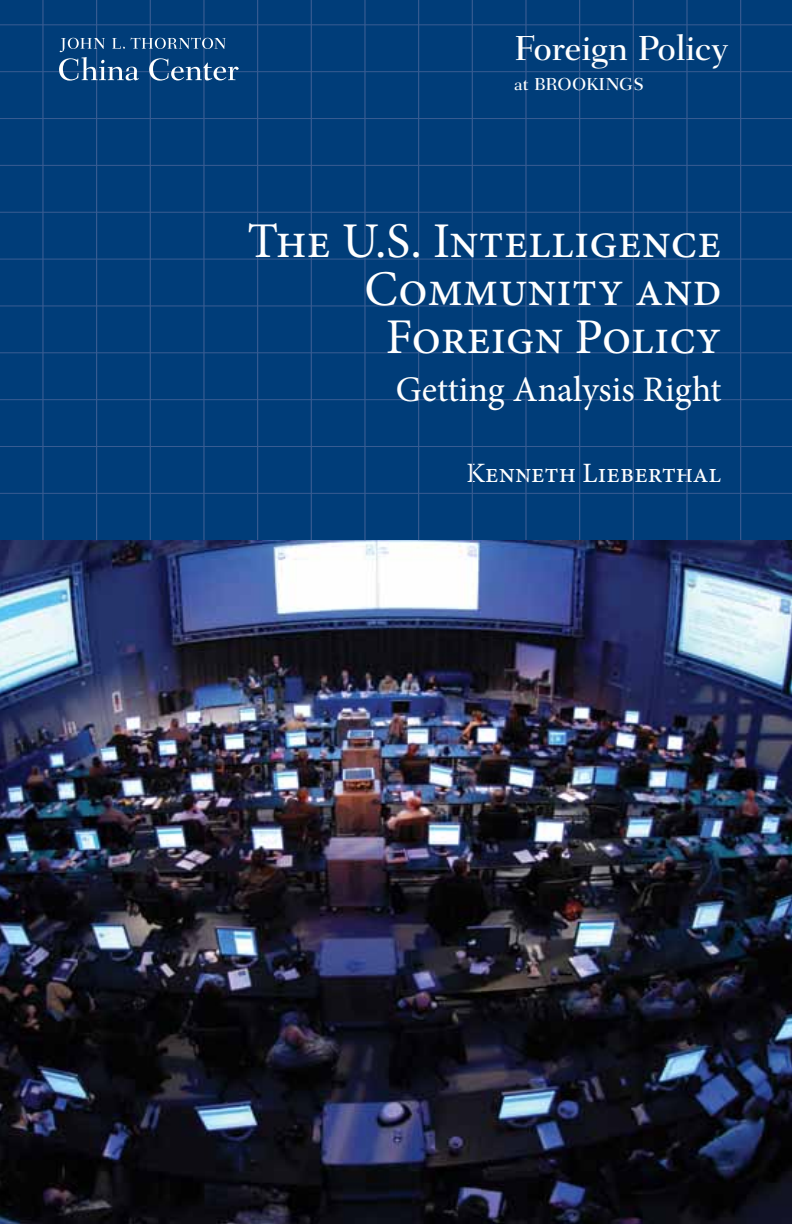
<style>
.page{position:relative;width:792px;height:1224px;background:#fff}
.page>*{position:absolute;margin:0;border:0;box-sizing:border-box;transform-origin:0 0}
.t1{font:50px/48px "Minion Pro";color:#fff;text-align:right}
.t2{font:36px "Minion Pro";color:#fff}
.t3{font:500 35.4px "Fairfield LT Std";letter-spacing:-.01em;color:#fff}
.t4{font:28px "Minion Pro";color:#fff}
.t5{font:500 17.8px "Fairfield LT Std";letter-spacing:.01em;color:#fff}
</style>
<div class="page">
<img style="left:0;top:540px;width:792px;height:684px">
<svg style="left:0;top:0;width:792px;height:540px;background:#023e7a"></svg>
<svg style="left:59px;top:38px;width:180px;height:43px;background:#2d5f90"></svg>
<p class="t3" style="left:514px;top:28px;width:215px">Foreign Policy</p>
<p class="t5" style="left:514px;top:74px;width:131px">at BROOKINGS</p>
<p class="t1" style="left:247px;top:217px;width:476px">The U.S. Intelligence<br>Community and<br>Foreign Policy</p>
<p class="t2" style="left:396px;top:365px;width:327px">Getting Analysis Right</p>
<p class="t4" style="left:467px;top:454px;width:257px">Kenneth Lieberthal</p>
</div>
